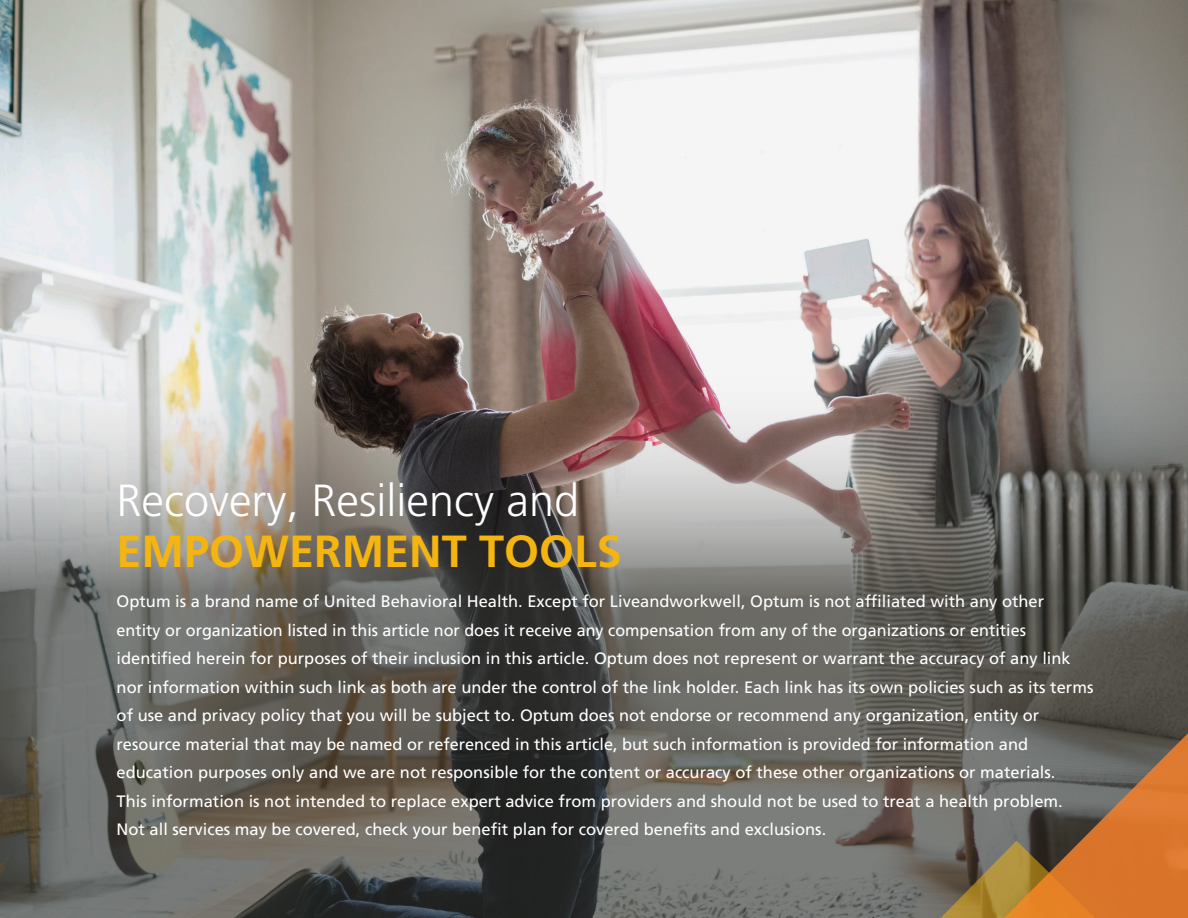
<style>
.page{position:relative;width:1188px;height:918px;background:#fff}
.page>*{position:absolute;margin:0;border:0;box-sizing:border-box;transform-origin:0 0}
.t1{font:300 45px "Frutiger LT Pro";color:#fff}
.t2{font:700 45px "Frutiger LT Pro";color:#f4b511}
.t3{font:16.5px/28.5px "Frutiger LT Pro";color:#fff}
</style>
<div class="page">
<img style="left:0;top:0;width:1188px;height:361px">
<img style="left:0;top:361px;width:1188px;height:557px">
<svg style="left:666px;top:511px;width:522px;height:407px;background:#73695d"></svg>
<p class="t1" style="left:117px;top:474px;width:464px">Recovery, Resiliency and</p>
<p class="t2" style="left:117px;top:525px;width:507px">EMPOWERMENT TOOLS</p>
<p class="t3" style="left:117px;top:588px;width:978px">Optum is a brand name of United Behavioral Health. Except for Liveandworkwell, Optum is not affiliated with any other<br>entity or organization listed in this article nor does it receive any compensation from any of the organizations or entities identified herein for purposes of their inclusion in this article. Optum does not represent or warrant the accuracy of any link nor information within such link as both are under the control of the link holder. Each link has its own policies such as its terms of use and privacy policy that you will be subject to. Optum does not endorse or recommend any organization, entity or resource material that may be named or referenced in this article, but such information is provided for information and education purposes only and we are not responsible for the content or accuracy of these other organizations or materials.<br>This information is not intended to replace expert advice from providers and should not be used to treat a health problem.<br>Not all services may be covered, check your benefit plan for covered benefits and exclusions.</p>
</div>
